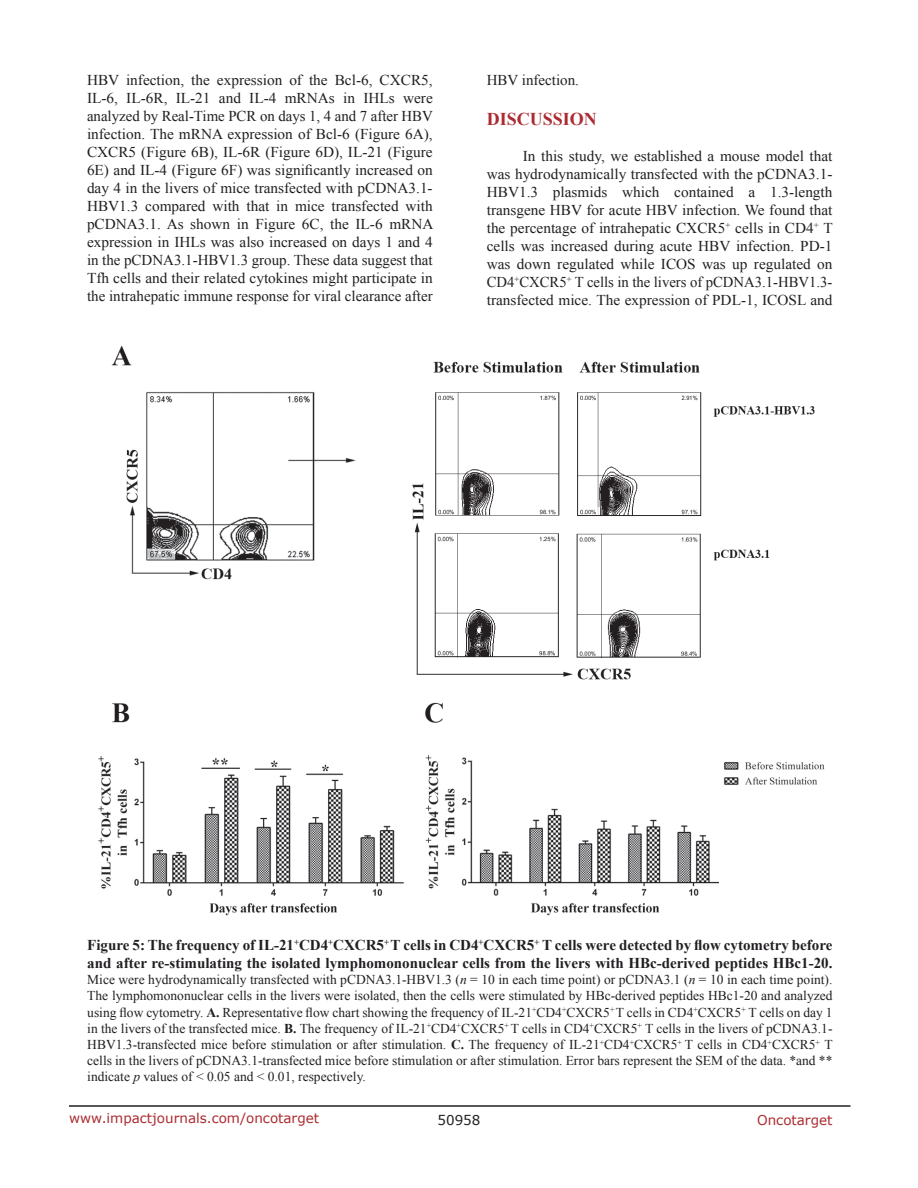
<style>
.page{position:relative;width:918px;height:1188px;background:#fff}
.page>*{position:absolute;margin:0;border:0;box-sizing:border-box;transform-origin:0 0}
.t1{font:700 18px "Times New Roman";color:#ac2b31}
.t2{font:15px/18px "Times New Roman";color:#221f22;text-align:justify}
.t3{font:700 15px/18px "Times New Roman";color:#221f22}
.t4{font:13.5px/16.2px "Times New Roman";color:#221f22;text-align:justify}
.t5{font:13.5px "Verdana";color:#ac2b31}
.t6{font:13.5px "Verdana";color:#221f22}
.s1{font-style:italic}
.s2{font-weight:700}
</style>
<div class="page">
<hr style="left:69px;top:1105px;width:781px;height:2px;background:#231f20">
<img style="left:98px;top:346px;width:727px;height:570px">
<p class="t2" style="left:87px;top:71px;width:348px">HBV infection, the expression of the Bcl-6, CXCR5, IL-6, IL-6R, IL-21 and IL-4 mRNAs in IHLs were analyzed by Real-Time PCR on days 1, 4 and 7 after HBV infection. The mRNA expression of Bcl-6 (Figure 6A), CXCR5 (Figure 6B), IL-6R (Figure 6D), IL-21 (Figure 6E) and IL-4 (Figure 6F) was significantly increased on day 4 in the livers of mice transfected with pCDNA3.1- HBV1.3 compared with that in mice transfected with pCDNA3.1. As shown in Figure 6C, the IL-6 mRNA expression in IHLs was also increased on days 1 and 4 in the pCDNA3.1-HBV1.3 group. These data suggest that Tfh cells and their related cytokines might participate in the intrahepatic immune response for viral clearance after</p>
<p class="t2" style="left:487px;top:71px;width:94px">HBV infection.</p>
<p class="t1" style="left:487px;top:107px;width:112px">DISCUSSION</p>
<p class="t2" style="left:487px;top:147px;width:348px;text-indent:36px">In this study, we established a mouse model that was hydrodynamically transfected with the pCDNA3.1- HBV1.3 plasmids which contained a 1.3-length transgene HBV for acute HBV infection. We found that the percentage of intrahepatic CXCR5<sup>+</sup> cells in CD4<sup>+</sup> T cells was increased during acute HBV infection. PD-1 was down regulated while ICOS was up regulated on CD4<sup>+</sup>CXCR5<sup>+</sup> T cells in the livers of pCDNA3.1-HBV1.3- transfected mice. The expression of PDL-1, ICOSL and</p>
<p class="t3" style="left:87px;top:936px;width:747px">Figure 5: The frequency of IL-21<sup>+</sup>CD4<sup>+</sup>CXCR5<sup>+</sup> T cells in CD4<sup>+</sup>CXCR5<sup>+</sup> T cells were detected by flow cytometry before and after re-stimulating the isolated lymphomononuclear cells from the livers with HBc-derived peptides HBc1-20.</p>
<p class="t4" style="left:87px;top:971px;width:747px">Mice were hydrodynamically transfected with pCDNA3.1-HBV1.3 (<span class="s1">n</span> = 10 in each time point) or pCDNA3.1 (<span class="s1">n</span> = 10 in each time point).<br>The lymphomononuclear cells in the livers were isolated, then the cells were stimulated by HBc-derived peptides HBc1-20 and analyzed using flow cytometry. <span class="s2">A.</span> Representative flow chart showing the frequency of IL-21<sup>+</sup>CD4<sup>+</sup>CXCR5<sup>+</sup> T cells in CD4<sup>+</sup>CXCR5<sup>+</sup> T cells on day 1 in the livers of the transfected mice. <span class="s2">B.</span> The frequency of IL-21<sup>+</sup>CD4<sup>+</sup>CXCR5<sup>+</sup> T cells in CD4<sup>+</sup>CXCR5<sup>+</sup> T cells in the livers of pCDNA3.1- HBV1.3-transfected mice before stimulation or after stimulation. <span class="s2">C.</span> The frequency of IL-21<sup>+</sup>CD4<sup>+</sup>CXCR5<sup>+</sup> T cells in CD4<sup>+</sup>CXCR5<sup>+</sup> T cells in the livers of pCDNA3.1-transfected mice before stimulation or after stimulation. Error bars represent the SEM of the data. *and ** indicate <span class="s1">p</span> values of &lt; 0.05 and &lt; 0.01, respectively.</p>
<p class="t5" style="left:69px;top:1109px;width:252px">www.impactjournals.com/oncotarget</p>
<p class="t6" style="left:438px;top:1111px;width:44px">50958</p>
<p class="t5" style="left:757px;top:1111px;width:77px">Oncotarget</p>
</div>
